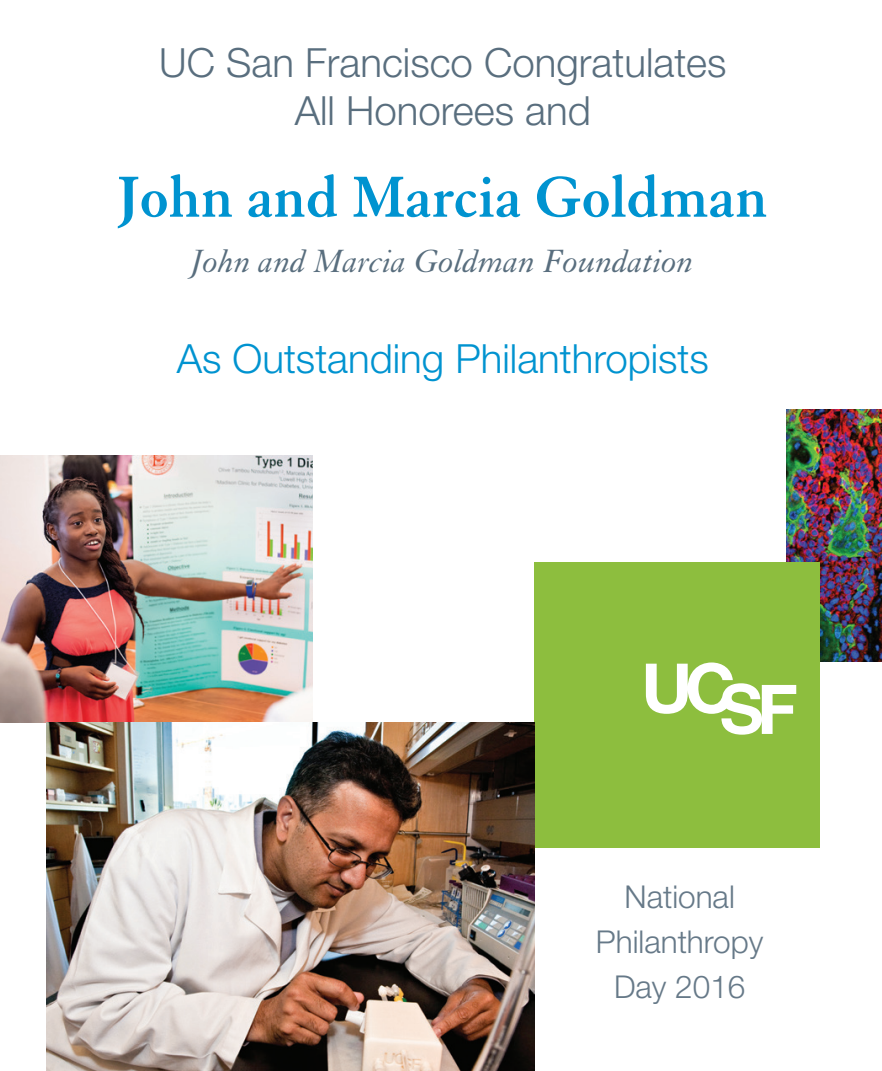
<style>
.page{position:relative;width:882px;height:1071px;background:#fff}
.page>*{position:absolute;margin:0;border:0;box-sizing:border-box;transform-origin:0 0}
.t1{font:700 63px "Granjon LT Std";letter-spacing:-.005em;color:#0093d0}
.t2{font:300 40.25px/48.3px "Helvetica Neue LT Std";color:#596e7e;text-align:center}
.t3{font:300 40.25px "Helvetica Neue LT Std";color:#0093d0}
.t4{font:italic 35px "Granjon LT Std";color:#596e7e}
.t5{font:300 31.5px/45.5px "Helvetica Neue LT Std";color:#667988;text-align:center}
</style>
<div class="page">
<img style="left:786px;top:409px;width:96px;height:253px">
<div style="left:534px;top:562px;width:286px;height:286px;background:#8dbe3e"></div>
<svg style="left:646px;top:662px;width:150px;height:73px"></svg>
<img style="left:0;top:456px;width:312px;height:266px">
<img style="left:46px;top:722px;width:488px;height:349px">
<p class="t2" style="left:159px;top:38px;width:569px">UC San Francisco Congratulates<br>All Honorees and</p>
<h1 class="t1" style="left:118px;top:163px;width:652px">John and Marcia Goldman</h1>
<p class="t4" style="left:191px;top:242px;width:504px">John and Marcia Goldman Foundation</p>
<p class="t3" style="left:177px;top:334px;width:534px">As Outstanding Philanthropists</p>
<p class="t5" style="left:596px;top:873px;width:169px">National<br>Philanthropy<br>Day 2016</p>
</div>
